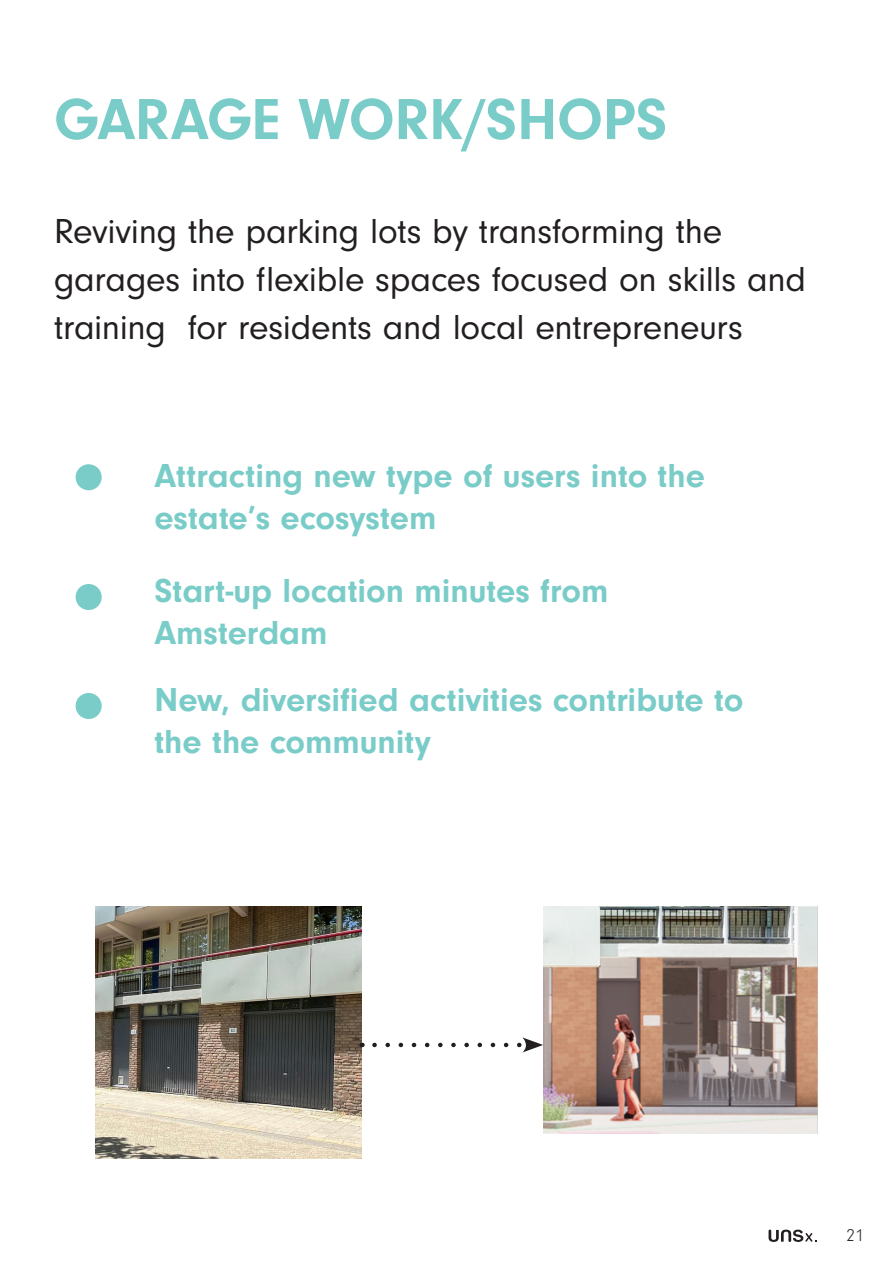
<style>
.page{position:relative;width:893px;height:1263px;background:#fff}
.page>*{position:absolute;margin:0;border:0;box-sizing:border-box;transform-origin:0 0}
.page_title_orange{font:700 60px "Neuzeit Gro";color:#7accc8}
.page_title_orange-2{font:36px/48px "Neuzeit Gro";letter-spacing:-.01em;color:#231f20}
.quote{font:700 34.5px/42px "Neuzeit Gro";color:#7accc8}
.t1{font:300 18px "Neuzeit Gro";color:#231f20}
</style>
<div class="page">
<svg style="left:768px;top:1229px;width:48px;height:13px"></svg>
<div style="left:76px;top:464px;width:26px;height:26px;background:#7accc8;border-radius:50%"></div>
<div style="left:76px;top:693px;width:26px;height:26px;background:#7accc8;border-radius:50%"></div>
<div style="left:76px;top:584px;width:26px;height:26px;background:#7accc8;border-radius:50%"></div>
<img style="left:96px;top:906px;width:265px;height:252px">
<img style="left:543px;top:906px;width:274px;height:227px">
<svg style="left:374px;top:1037px;width:169px;height:15px"></svg>
<p class="page_title_orange" style="left:54px;top:86px;width:615px">GARAGE WORK/SHOPS</p>
<p class="page_title_orange-2" style="left:54px;top:207px;width:754px">Reviving the parking lots by transforming the garages into flexible spaces focused on skills and training for residents and local entrepreneurs</p>
<p class="quote" style="left:154px;top:455px;width:552px">Attracting new type of users into the estate’s ecosystem</p>
<p class="quote" style="left:154px;top:570px;width:456px">Start-up location minutes from<br>Amsterdam</p>
<p class="quote" style="left:154px;top:678px;width:590px">New, diversified activities contribute to the the community</p>
<p class="t1" style="left:846px;top:1226px;width:19px">21</p>
</div>
